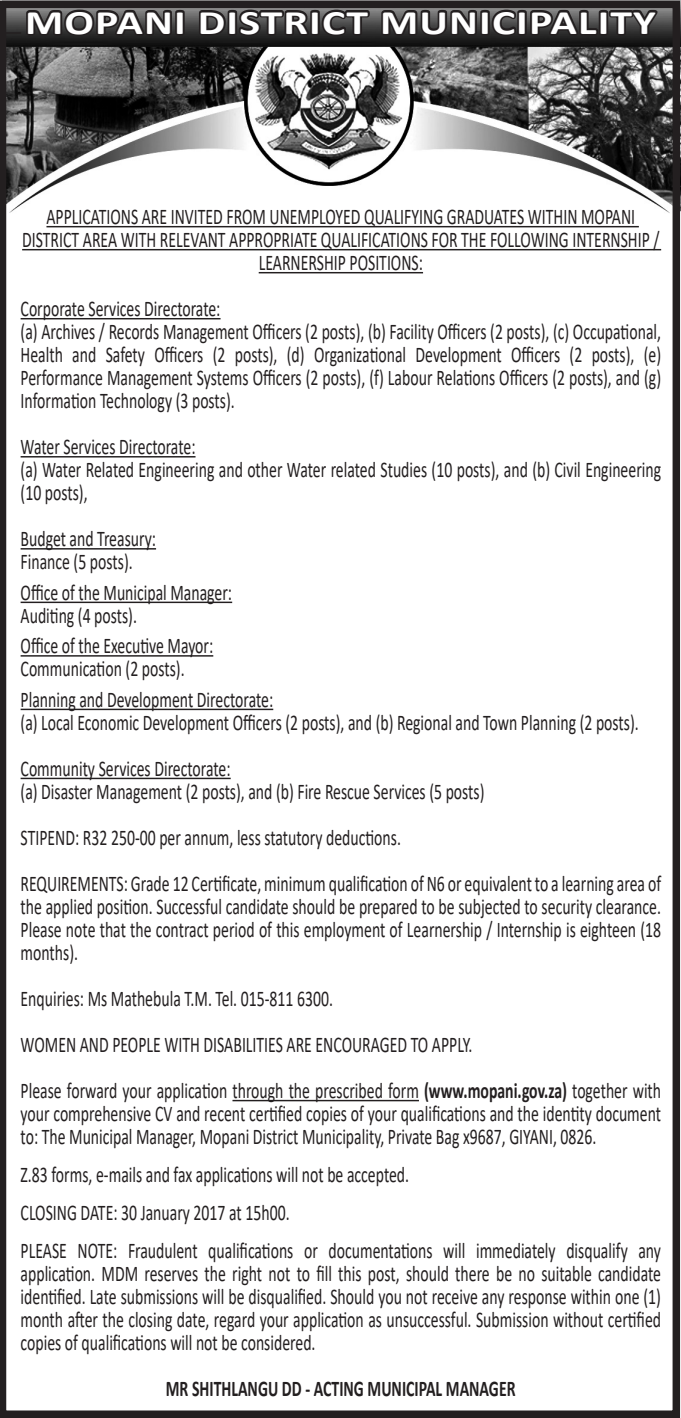
<style>
.page{position:relative;width:681px;height:1418px;background:#fff}
.page>*{position:absolute;margin:0;border:0;box-sizing:border-box;transform-origin:0 0}
.t1{font:700 34.25px "Calibri";letter-spacing:.025em;color:#fff;scale:1.27 1}
.t2{font:22.5px/23px "Calibri";color:#231f20;text-align:justify;scale:.7 1}
.t3{font:700 22.5px "Calibri";color:#231f20;scale:.7 1}
.s1{font-weight:700}
</style>
<div class="page">
<img style="left:9px;top:10px;width:661px;height:203px">
<svg style="left:23px;top:0;width:164px;height:45px;background:#2f2d2e"></svg>
<svg style="left:195px;top:10px;width:177px;height:29px;background:#312f2f"></svg>
<svg style="left:378px;top:0;width:282px;height:45px;background:#302e2f"></svg>
<div style="left:0;top:1px;width:679px;height:1416px;border:8px solid #231f20"></div>
<hr style="left:46px;top:226px;width:592px;height:1px;background:#231f20">
<hr style="left:22px;top:249px;width:639px;height:1px;background:#231f20">
<hr style="left:258px;top:272px;width:165px;height:1px;background:#231f20">
<hr style="left:21px;top:318px;width:199px;height:1px;background:#231f20">
<hr style="left:21px;top:456px;width:174px;height:1px;background:#231f20">
<hr style="left:21px;top:548px;width:135px;height:1px;background:#231f20">
<hr style="left:21px;top:601px;width:211px;height:2px;background:#231f20">
<hr style="left:21px;top:655px;width:192px;height:1px;background:#231f20">
<hr style="left:21px;top:708px;width:252px;height:2px;background:#231f20">
<hr style="left:21px;top:777px;width:209px;height:2px;background:#231f20">
<hr style="left:232px;top:1099px;width:187px;height:2px;background:#231f20">
<p class="t1" style="left:25px;top:-2px;width:498px">MOPANI DISTRICT MUNICIPALITY</p>
<p class="t2" style="left:22px;top:204px;width:911px;text-align:center">APPLICATIONS ARE INVITED FROM UNEMPLOYED QUALIFYING GRADUATES WITHIN MOPANI<br>DISTRICT AREA WITH RELEVANT APPROPRIATE QUALIFICATIONS FOR THE FOLLOWING INTERNSHIP /<br>LEARNERSHIP POSITIONS:</p>
<p class="t2" style="left:21px;top:296px;width:287px">Corporate Services Directorate:</p>
<p class="t2" style="left:21px;top:319px;width:916px">(a) Archives / Records Management Officers (2 posts), (b) Facility Officers (2 posts), (c) Occupational, Health and Safety Officers (2 posts), (d) Organizational Development Officers (2 posts), (e)<br>Performance Management Systems Officers (2 posts), (f) Labour Relations Officers (2 posts), and (g)<br>Information Technology (3 posts).</p>
<p class="t2" style="left:21px;top:434px;width:251px">Water Services Directorate:</p>
<p class="t2" style="left:21px;top:457px;width:916px">(a) Water Related Engineering and other Water related Studies (10 posts), and (b) Civil Engineering (10 posts),</p>
<p class="t2" style="left:21px;top:526px;width:195px">Budget and Treasury:</p>
<p class="t2" style="left:21px;top:549px;width:162px">Finance (5 posts).</p>
<p class="t2" style="left:21px;top:580px;width:303px">Office of the Municipal Manager:</p>
<p class="t2" style="left:21px;top:603px;width:168px">Auditing (4 posts).</p>
<p class="t2" style="left:21px;top:633px;width:277px">Office of the Executive Mayor:</p>
<p class="t2" style="left:21px;top:656px;width:236px">Communication (2 posts).</p>
<p class="t2" style="left:21px;top:687px;width:362px">Planning and Development Directorate:</p>
<p class="t2" style="left:21px;top:710px;width:884px">(a) Local Economic Development Officers (2 posts), and (b) Regional and Town Planning (2 posts).</p>
<p class="t2" style="left:21px;top:756px;width:301px">Community Services Directorate:</p>
<p class="t2" style="left:21px;top:779px;width:664px">(a) Disaster Management (2 posts), and (b) Fire Rescue Services (5 posts)</p>
<p class="t2" style="left:21px;top:825px;width:544px">STIPEND: R32 250-00 per annum, less statutory deductions.</p>
<p class="t2" style="left:21px;top:871px;width:916px">REQUIREMENTS: Grade 12 Certificate, minimum qualification of N6 or equivalent to a learning area of the applied position. Successful candidate should be prepared to be subjected to security clearance.<br>Please note that the contract period of this employment of Learnership / Internship is eighteen (18 months).</p>
<p class="t2" style="left:21px;top:986px;width:448px">Enquiries: Ms Mathebula T.M. Tel. 015-811 6300.</p>
<p class="t2" style="left:21px;top:1032px;width:646px">WOMEN AND PEOPLE WITH DISABILITIES ARE ENCOURAGED TO APPLY.</p>
<p class="t2" style="left:21px;top:1078px;width:916px">Please forward your application through the prescribed form <span class="s1">(www.mopani.gov.za)</span> together with your comprehensive CV and recent certified copies of your qualifications and the identity document to: The Municipal Manager, Mopani District Municipality, Private Bag x9687, GIYANI, 0826.</p>
<p class="t2" style="left:21px;top:1162px;width:556px">Z.83 forms, e-mails and fax applications will not be accepted.</p>
<p class="t2" style="left:21px;top:1200px;width:385px">CLOSING DATE: 30 January 2017 at 15h00.</p>
<p class="t2" style="left:21px;top:1238px;width:916px">PLEASE NOTE: Fraudulent qualifications or documentations will immediately disqualify any application. MDM reserves the right not to fill this post, should there be no suitable candidate identified. Late submissions will be disqualified. Should you not receive any response within one (1) month after the closing date, regard your application as unsuccessful. Submission without certified copies of qualifications will not be considered.</p>
<p class="t3" style="left:166px;top:1372px;width:501px">MR SHITHLANGU DD - ACTING MUNICIPAL MANAGER</p>
</div>
